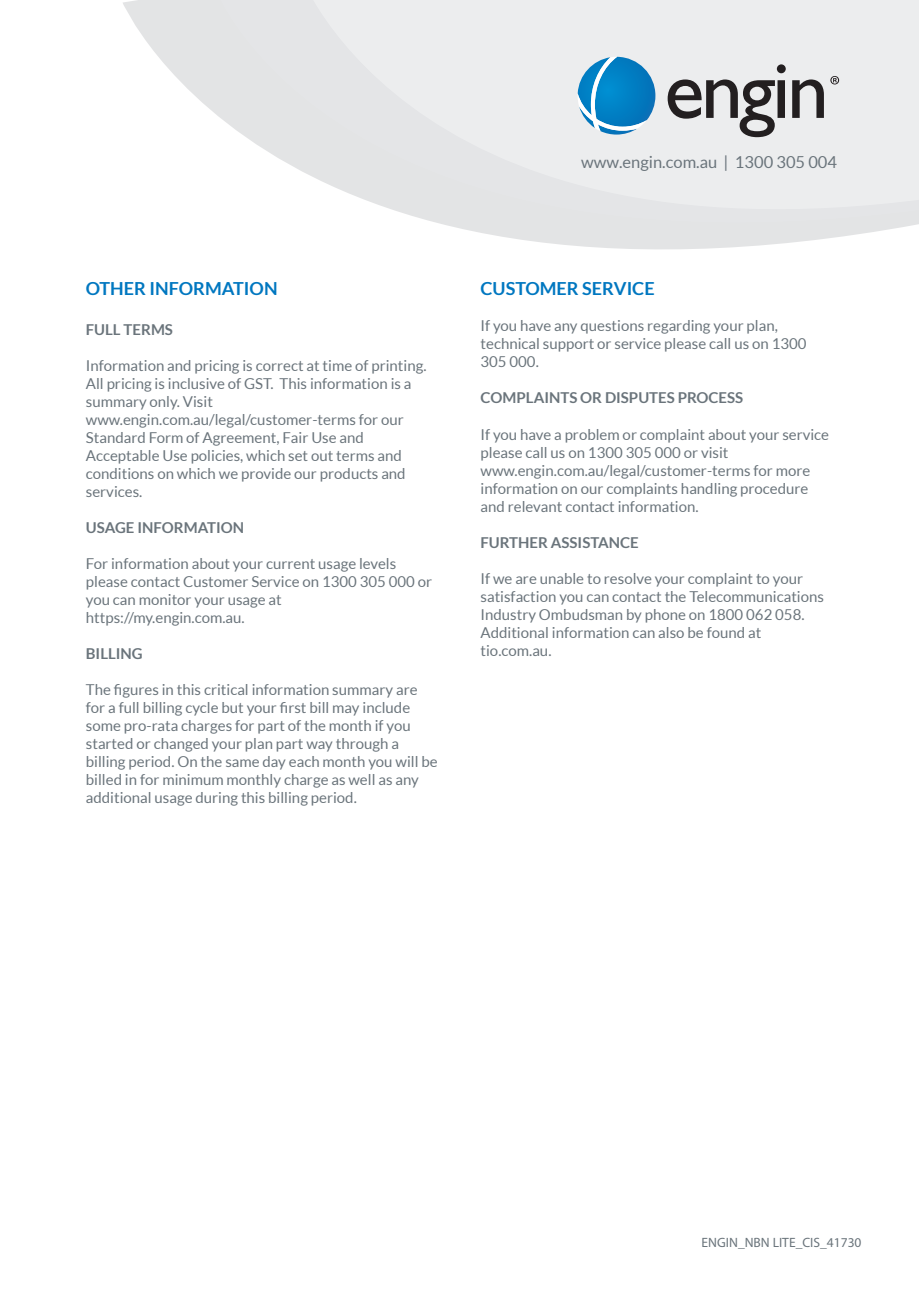
<style>
.page{position:relative;width:919px;height:1289px;background:#fff}
.page>*{position:absolute;margin:0;border:0;box-sizing:border-box;transform-origin:0 0}
.t1{font:700 18px "Lato";color:#0077c0}
.t2{font:16.5px "Lato";color:#6a747b}
.t3{font:15px/18px "Lato";color:#6a747b}
.t4{font:700 15px "Lato";color:#6a747b}
.t5{font:13.5px "Myriad Pro";color:#6a747b}
</style>
<div class="page">
<svg style="left:123px;top:0;width:795px;height:249px"></svg>
<svg style="left:215px;top:0;width:703px;height:222px;fill:#e4e5e7"></svg>
<svg style="left:300px;top:0;width:618px;height:209px;background:#eaebec"></svg>
<svg style="left:667px;top:64px;width:118px;height:73px;background:#adacad"></svg>
<svg style="left:792px;top:79px;width:31px;height:39px"></svg>
<svg style="left:577px;top:57px;width:78px;height:78px;background:#4fa3d2"></svg>
<svg style="left:830px;top:76px;width:9px;height:8px"></svg>
<p class="t2" style="left:581px;top:153px;width:257px">www.engin.com.au | 1300 305 004</p>
<p class="t1" style="left:86px;top:278px;width:193px">OTHER INFORMATION</p>
<p class="t4" style="left:86px;top:321px;width:89px">FULL TERMS</p>
<p class="t3" style="left:86px;top:356px;width:342px">Information and pricing is correct at time of printing.<br>All pricing is inclusive of GST. This information is a summary only. Visit www.engin.com.au/legal/customer-terms for our Standard Form of Agreement, Fair Use and Acceptable Use policies, which set out terms and conditions on which we provide our products and services.</p>
<p class="t4" style="left:86px;top:519px;width:160px">USAGE INFORMATION</p>
<p class="t3" style="left:86px;top:554px;width:348px">For information about your current usage levels please contact Customer Service on 1300 305 000 or you can monitor your usage at https://my.engin.com.au.</p>
<p class="t4" style="left:86px;top:645px;width:58px">BILLING</p>
<p class="t3" style="left:86px;top:680px;width:353px">The figures in this critical information summary are for a full billing cycle but your first bill may include some pro-rata charges for part of the month if you started or changed your plan part way through a billing period. On the same day each month you will be billed in for minimum monthly charge as well as any additional usage during this billing period.</p>
<p class="t1" style="left:480px;top:278px;width:176px">CUSTOMER SERVICE</p>
<p class="t3" style="left:480px;top:317px;width:327px">If you have any questions regarding your plan, technical support or service please call us on 1300<br>305 000.</p>
<p class="t4" style="left:480px;top:389px;width:264px">COMPLAINTS OR DISPUTES PROCESS</p>
<p class="t3" style="left:480px;top:425px;width:350px">If you have a problem or complaint about your service please call us on 1300 305 000 or visit www.engin.com.au/legal/customer-terms for more information on our complaints handling procedure and relevant contact information.</p>
<p class="t4" style="left:480px;top:533px;width:160px">FURTHER ASSISTANCE</p>
<p class="t3" style="left:480px;top:569px;width:345px">If we are unable to resolve your complaint to your satisfaction you can contact the Telecommunications Industry Ombudsman by phone on 1800 062 058.<br>Additional information can also be found at tio.com.au.</p>
<p class="t5" style="left:701px;top:1234px;width:161px">ENGIN_NBN LITE_CIS_41730</p>
</div>
